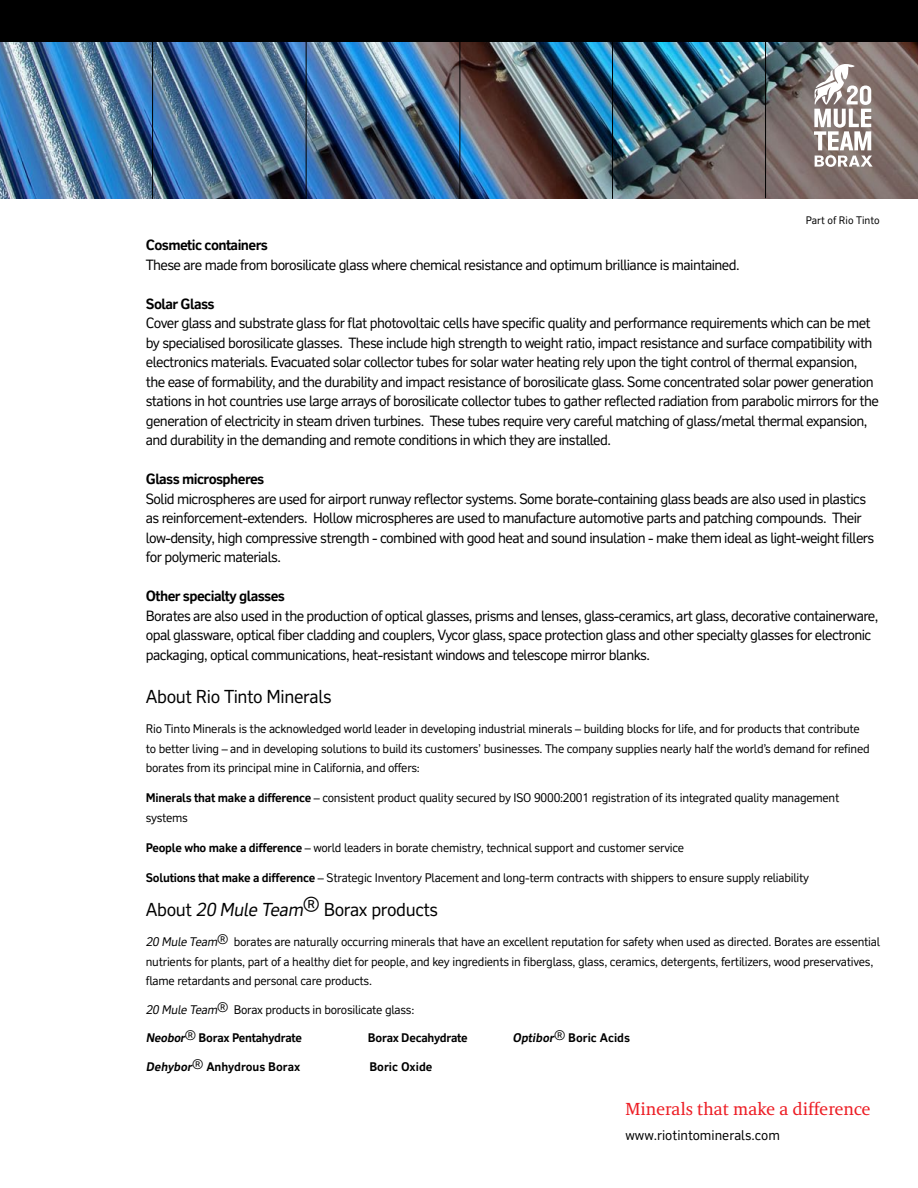
<style>
.page{position:relative;width:918px;height:1188px;background:#fff}
.page>*{position:absolute;margin:0;border:0;box-sizing:border-box;transform-origin:0 0}
.t1{font:18px "RT Vickerman";letter-spacing:-.02em;color:#000}
.t2{font:18px "RT Albanese";color:#ed1d24}
.t3{font:14.25px/19.5px "RT Vickerman";letter-spacing:-.04em;color:#000}
.t4{font:700 14.25px "RT Vickerman";letter-spacing:-.04em;color:#000}
.t5{font:13.5px "RT Vickerman";color:#000}
.t6{font:12px/19.5px "RT Vickerman";letter-spacing:-.02em;color:#000}
.t7{font:700 12px "RT Vickerman";color:#000}
.t8{font:700 12px "RT Vickerman";letter-spacing:-.02em;color:#000}
.t9{font:10.5px "RT Vickerman";color:#000}
.s1{font-weight:700}
.s2{font-style:italic}
</style>
<div class="page">
<img style="left:0;top:41px;width:918px;height:158px">
<svg style="left:814px;top:61px;width:59px;height:106px"></svg>
<hr style="left:152px;top:10px;width:1px;height:189px;background:#000">
<hr style="left:306px;top:10px;width:1px;height:189px;background:#000">
<hr style="left:460px;top:10px;width:1px;height:189px;background:#000">
<hr style="left:612px;top:10px;width:1px;height:189px;background:#000">
<hr style="left:765px;top:10px;width:1px;height:188px;background:#000">
<div style="left:0;top:0;width:918px;height:41px;background:#000"></div>
<p class="t9" style="left:806px;top:213px;width:75px">Part of Rio Tinto</p>
<p class="t4" style="left:146px;top:236px;width:124px">Cosmetic containers</p>
<p class="t3" style="left:146px;top:255px;width:595px">These are made from borosilicate glass where chemical resistance and optimum brilliance is maintained.</p>
<p class="t4" style="left:146px;top:295px;width:70px">Solar Glass</p>
<p class="t3" style="left:146px;top:313px;width:735px">Cover glass and substrate glass for flat photovoltaic cells have specific quality and performance requirements which can be met by specialised borosilicate glasses. These include high strength to weight ratio, impact resistance and surface compatibility with electronics materials. Evacuated solar collector tubes for solar water heating rely upon the tight control of thermal expansion, the ease of formability, and the durability and impact resistance of borosilicate glass. Some concentrated solar power generation stations in hot countries use large arrays of borosilicate collector tubes to gather reflected radiation from parabolic mirrors for the generation of electricity in steam driven turbines. These tubes require very careful matching of glass/metal thermal expansion, and durability in the demanding and remote conditions in which they are installed.</p>
<p class="t4" style="left:146px;top:470px;width:120px">Glass microspheres</p>
<p class="t3" style="left:146px;top:489px;width:730px">Solid microspheres are used for airport runway reflector systems. Some borate-containing glass beads are also used in plastics as reinforcement-extenders. Hollow microspheres are used to manufacture automotive parts and patching compounds. Their low-density, high compressive strength - combined with good heat and sound insulation - make them ideal as light-weight fillers for polymeric materials.</p>
<p class="t4" style="left:146px;top:587px;width:141px">Other specialty glasses</p>
<p class="t3" style="left:146px;top:606px;width:734px">Borates are also used in the production of optical glasses, prisms and lenses, glass-ceramics, art glass, decorative containerware, opal glassware, optical fiber cladding and couplers, Vycor glass, space protection glass and other specialty glasses for electronic packaging, optical communications, heat-resistant windows and telescope mirror blanks.</p>
<p class="t1" style="left:146px;top:686px;width:187px">About Rio Tinto Minerals</p>
<p class="t6" style="left:146px;top:719px;width:725px">Rio Tinto Minerals is the acknowledged world leader in developing industrial minerals – building blocks for life, and for products that contribute to better living – and in developing solutions to build its customers’ businesses. The company supplies nearly half the world’s demand for refined borates from its principal mine in California, and offers:</p>
<p class="t6" style="left:146px;top:788px;width:695px"><span class="s1">Minerals that make a difference</span> – consistent product quality secured by ISO 9000:2001 registration of its integrated quality management systems</p>
<p class="t6" style="left:146px;top:838px;width:540px"><span class="s1">People who make a difference</span> – world leaders in borate chemistry, technical support and customer service</p>
<p class="t6" style="left:146px;top:868px;width:665px"><span class="s1">Solutions that make a difference</span> – Strategic Inventory Placement and long-term contracts with shippers to ensure supply reliability</p>
<p class="t1" style="left:146px;top:899px;width:294px">About <span class="s2">20 Mule Team</span>® Borax products</p>
<p class="t6" style="left:146px;top:932px;width:736px"><span class="s2">20 Mule Team</span>® borates are naturally occurring minerals that have an excellent reputation for safety when used as directed. Borates are essential nutrients for plants, part of a healthy diet for people, and key ingredients in fiberglass, glass, ceramics, detergents, fertilizers, wood preservatives, flame retardants and personal care products.</p>
<p class="t6" style="left:146px;top:1000px;width:270px"><span class="s2">20 Mule Team</span>® Borax products in borosilicate glass:</p>
<p class="t8" style="left:146px;top:1031px;width:158px"><span class="s2">Neobor</span><sup>®</sup> Borax Pentahydrate</p>
<p class="t8" style="left:368px;top:1031px;width:101px">Borax Decahydrate</p>
<p class="t7" style="left:512px;top:1031px;width:119px"><span class="s2">Optibor</span><sup>®</sup> Boric Acids</p>
<p class="t7" style="left:146px;top:1059px;width:156px"><span class="s2">Dehybor</span><sup>®</sup> Anhydrous Borax</p>
<p class="t7" style="left:369px;top:1059px;width:65px">Boric Oxide</p>
<p class="t2" style="left:626px;top:1099px;width:247px">Minerals that make a difference</p>
<p class="t5" style="left:626px;top:1127px;width:156px">www.riotintominerals.com</p>
</div>
